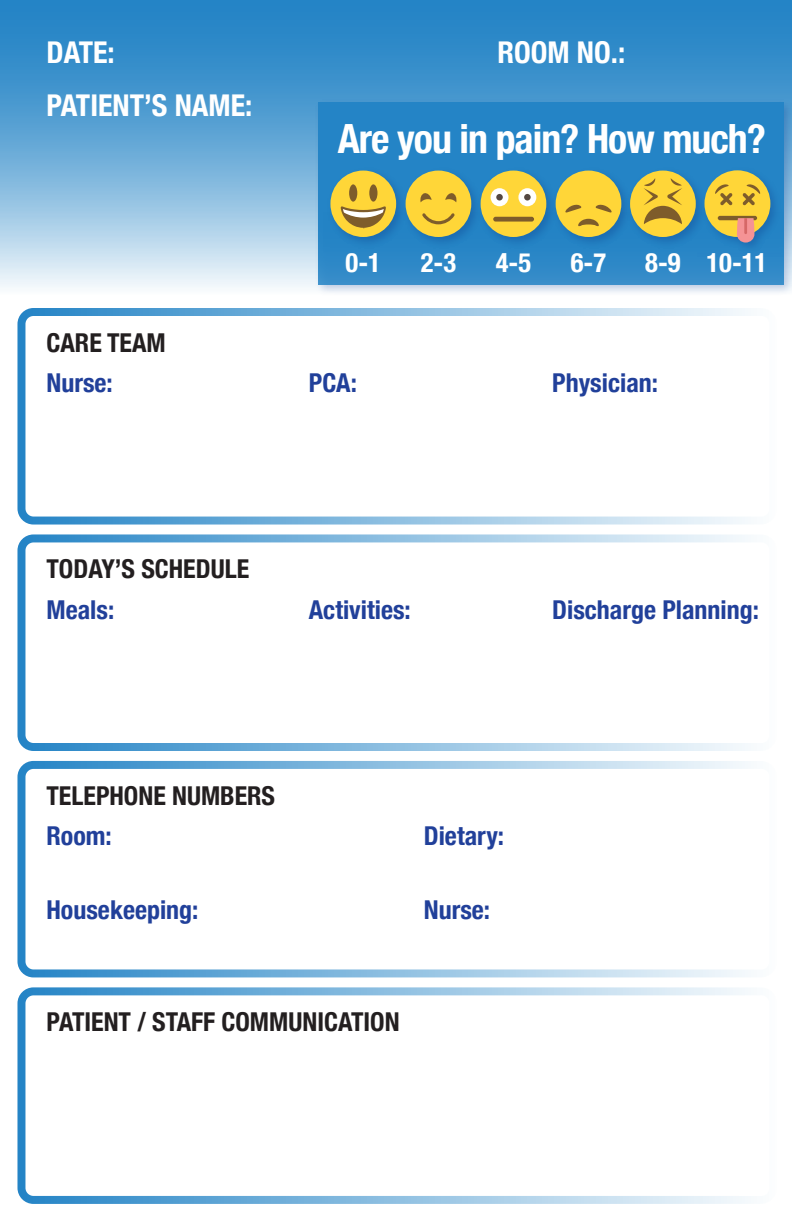
<style>
.page{position:relative;width:792px;height:1224px;background:#fff}
.page>*{position:absolute;margin:0;border:0;box-sizing:border-box;transform-origin:0 0}
.t1{font:700 condensed 40.3px "Helvetica Neue";letter-spacing:-.025em;color:#fff}
.t2{font:700 condensed 30px "Helvetica Neue";color:#fff}
.t3{font:700 condensed 26.9px "Helvetica Neue";color:#fff}
.t4{font:700 condensed 26px "Helvetica Neue";color:#21409a}
.t5{font:700 condensed 26px "Helvetica Neue";color:#231f20}
</style>
<div class="page">
<svg style="left:0;top:0;width:792px;height:288px;background:#5ba3d4"></svg>
<img style="left:312px;top:95px;width:480px;height:198px">
<div style="left:319px;top:103px;width:465px;height:181px;background:linear-gradient(to bottom,#2082c6,#2c87c7)"></div>
<img style="left:323px;top:163px;width:75px;height:88px">
<div style="left:330px;top:171px;width:66px;height:66px;background:#ffd638;border-radius:50%"></div>
<div style="left:349px;top:184px;width:8px;height:18px;background:#7e5c2b;border-radius:50%"></div>
<div style="left:369px;top:184px;width:8px;height:18px;background:#7e5c2b;border-radius:50%"></div>
<svg style="left:341px;top:206px;width:45px;height:22px"></svg>
<img style="left:398px;top:163px;width:75px;height:88px">
<div style="left:406px;top:171px;width:65px;height:66px;background:#ffd638;border-radius:50%"></div>
<svg style="left:422px;top:213px;width:33px;height:11px"></svg>
<svg style="left:420px;top:193px;width:12px;height:9px"></svg>
<svg style="left:445px;top:193px;width:12px;height:9px"></svg>
<img style="left:473px;top:163px;width:75px;height:88px">
<div style="left:481px;top:171px;width:65px;height:66px;background:#ffd638;border-radius:50%"></div>
<div style="left:493px;top:217px;width:41px;height:5px;background:#7e5c2b;border-radius:2px"></div>
<div style="left:491px;top:188px;width:17px;height:18px;background:#fff;border-radius:50%"></div>
<div style="left:496px;top:194px;width:7px;height:7px;background:#544842;border-radius:50%"></div>
<div style="left:518px;top:188px;width:18px;height:18px;background:#fff;border-radius:50%"></div>
<div style="left:524px;top:194px;width:7px;height:7px;background:#544842;border-radius:50%"></div>
<img style="left:548px;top:163px;width:75px;height:88px">
<div style="left:556px;top:171px;width:65px;height:66px;background:#ffd638;border-radius:50%"></div>
<svg style="left:595px;top:204px;width:17px;height:9px"></svg>
<svg style="left:565px;top:204px;width:17px;height:9px"></svg>
<svg style="left:578px;top:219px;width:21px;height:7px"></svg>
<img style="left:623px;top:163px;width:74px;height:88px">
<div style="left:630px;top:171px;width:66px;height:66px;background:#ffd638;border-radius:50%"></div>
<svg style="left:644px;top:178px;width:38px;height:46px"></svg>
<img style="left:697px;top:163px;width:88px;height:94px">
<div style="left:704px;top:170px;width:66px;height:67px;background:#ffd638;border-radius:50%"></div>
<hr style="left:718px;top:216px;width:39px;height:4px;background:#7e5c2b;border-radius:2px">
<svg style="left:715px;top:184px;width:18px;height:21px"></svg>
<svg style="left:743px;top:184px;width:17px;height:21px"></svg>
<svg style="left:737px;top:218px;width:17px;height:25px"></svg>
<div style="left:17px;top:308px;width:760px;height:217px;border:8px solid #fff;border-radius:12px"></div>
<div style="left:17px;top:534px;width:760px;height:217px;border:8px solid #fff;border-radius:12px"></div>
<div style="left:17px;top:761px;width:760px;height:216px;border:8px solid #fff;border-radius:12px"></div>
<div style="left:17px;top:987px;width:760px;height:217px;border:8px solid #fff;border-radius:12px"></div>
<p class="t2" style="left:46px;top:27px;width:70px">DATE:</p>
<p class="t2" style="left:498px;top:27px;width:129px">ROOM NO.:</p>
<p class="t2" style="left:46px;top:81px;width:207px">PATIENT’S NAME:</p>
<h1 class="t1" style="left:338px;top:105px;width:430px">Are you in pain? How much?</h1>
<p class="t3" style="left:346px;top:240px;width:37px">0-1</p>
<p class="t3" style="left:421px;top:240px;width:37px">2-3</p>
<p class="t3" style="left:496px;top:240px;width:37px">4-5</p>
<p class="t3" style="left:571px;top:240px;width:37px">6-7</p>
<p class="t3" style="left:645px;top:240px;width:124px">8-9 10-11</p>
<p class="t5" style="left:46px;top:321px;width:121px">CARE TEAM</p>
<p class="t4" style="left:46px;top:362px;width:68px">Nurse:</p>
<p class="t4" style="left:309px;top:362px;width:50px">PCA:</p>
<p class="t4" style="left:552px;top:362px;width:107px">Physician:</p>
<p class="t5" style="left:46px;top:548px;width:204px">TODAY’S SCHEDULE</p>
<p class="t4" style="left:46px;top:588px;width:69px">Meals:</p>
<p class="t4" style="left:309px;top:588px;width:103px">Activities:</p>
<p class="t4" style="left:552px;top:588px;width:208px">Discharge Planning:</p>
<p class="t5" style="left:46px;top:774px;width:230px">TELEPHONE NUMBERS</p>
<p class="t4" style="left:46px;top:815px;width:67px">Room:</p>
<p class="t4" style="left:46px;top:888px;width:154px">Housekeeping:</p>
<p class="t4" style="left:424px;top:815px;width:82px">Dietary:</p>
<p class="t4" style="left:424px;top:888px;width:68px">Nurse:</p>
<p class="t5" style="left:46px;top:1000px;width:355px">PATIENT / STAFF COMMUNICATION</p>
</div>
